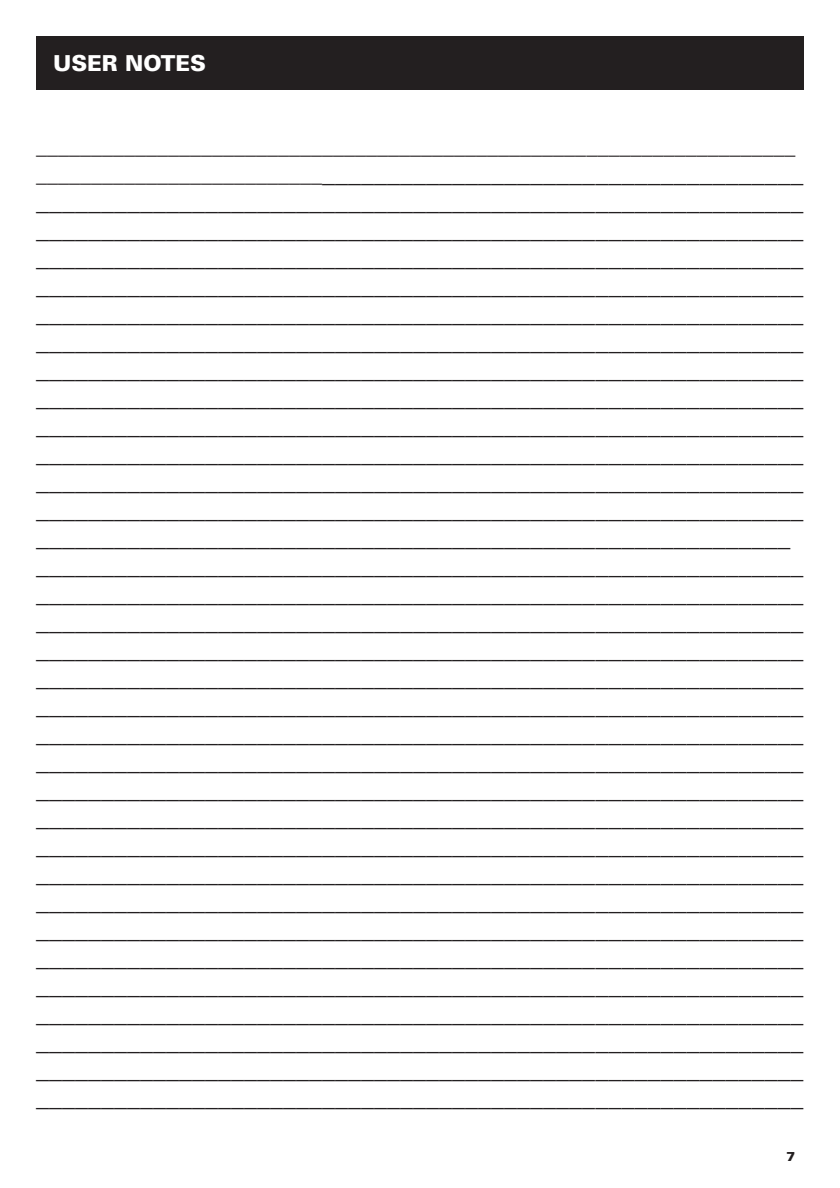
<style>
.page{position:relative;width:840px;height:1188px;background:#fff}
.page>*{position:absolute;margin:0;border:0;box-sizing:border-box;transform-origin:0 0}
.Drakes_Number_Style_1{font:26px/28px "Univers LT Pro 55 Roman";color:#231f20}
.Drakes_Number_Style_1-2{font:700 22px "Univers LT Pro 65";color:#231f20}
.Drakes_Header_Style_1{font:900 22px "Univers LT Pro 75";color:#fff}
.t1{font:900 13px "Univers LT Pro 75";color:#231f20}
.s1{font-family:"Univers LT Pro 65";font-weight:700;font-size:22px}
</style>
<div class="page">
<div style="left:36px;top:36px;width:768px;height:54px;background:#231f20"></div>
<p class="Drakes_Header_Style_1" style="left:53px;top:48px;width:155px">USER NOTES</p>
<p class="Drakes_Number_Style_1-2" style="left:36px;top:131px;width:760px">_____________________________________________________________________</p>
<p class="Drakes_Number_Style_1" style="left:36px;top:158px;width:768px"><span class="s1">__________________________</span>_____________________________________ ___________________________________________________________ ___________________________________________________________ ___________________________________________________________ ___________________________________________________________ ___________________________________________________________ ___________________________________________________________ ___________________________________________________________ ___________________________________________________________ ___________________________________________________________ ___________________________________________________________ ___________________________________________________________ ___________________________________________________________ __________________________________________________________ ___________________________________________________________ ___________________________________________________________ ___________________________________________________________ ___________________________________________________________ ___________________________________________________________ ___________________________________________________________ ___________________________________________________________ ___________________________________________________________ ___________________________________________________________ ___________________________________________________________ ___________________________________________________________ ___________________________________________________________ ___________________________________________________________ ___________________________________________________________ ___________________________________________________________ ___________________________________________________________ ___________________________________________________________ ___________________________________________________________ ___________________________________________________________ ___________________________________________________________</p>
<p class="t1" style="left:786px;top:1147px;width:10px">7</p>
</div>
